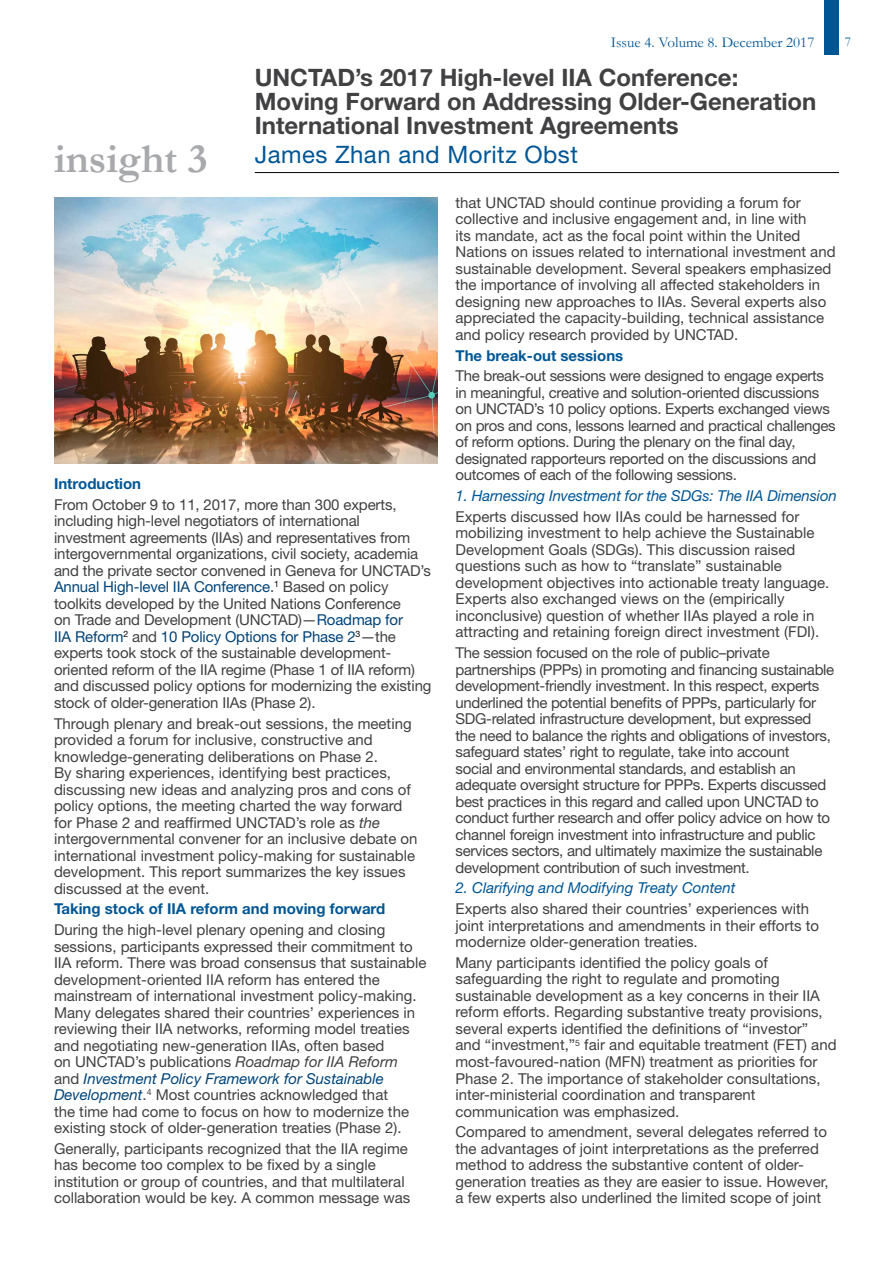
<style>
.page{position:relative;width:893px;height:1263px;background:#fff}
.page>*{position:absolute;margin:0;border:0;box-sizing:border-box;transform-origin:0 0}
.t1{font:700 42px "Garamond";color:#a7a9ac}
.t2{font:700 24px/24px "Helvetica Neue LT Std";color:#414042}
.t3{font:24px "Helvetica Neue LT Std";letter-spacing:.02em;color:#005695}
.t4{font:15px/16.5px "Helvetica Neue LT Std";color:#414042}
.t5{font:15px/16.5px "Helvetica Neue LT Std";letter-spacing:-.02em;color:#414042}
.t6{font:italic 15px "Helvetica Neue LT Std";letter-spacing:-.01em;color:#005695}
.t7{font:700 15px "Helvetica Neue LT Std";color:#005695}
.t8{font:15px "Garamond";color:#005695}
.t9{font:13.5px "Garamond";color:#00609d}
.s1{color:#004378}
.s2{font-style:italic}
.s3{font-style:italic;color:#004378}
</style>
<div class="page">
<hr style="left:255px;top:172px;width:584px;height:1px;background:#000">
<div style="left:825px;top:0;width:14px;height:55px;background:#005695"></div>
<img style="left:54px;top:197px;width:383px;height:267px">
<h1 class="t1" style="left:54px;top:130px;width:155px">insight 3</h1>
<p class="t8" style="left:611px;top:33px;width:205px">Issue 4. Volume 8. December 2017</p>
<p class="t9" style="left:845px;top:33px;width:8px">7</p>
<h2 class="t2" style="left:255px;top:65px;width:563px">UNCTAD’s 2017 High-level IIA Conference:<br>Moving Forward on Addressing Older-Generation<br>International Investment Agreements</h2>
<h2 class="t3" style="left:255px;top:140px;width:325px">James Zhan and Moritz Obst</h2>
<p class="t7" style="left:54px;top:474px;width:89px">Introduction</p>
<p class="t4" style="left:54px;top:496px;width:379px">From October 9 to 11, 2017, more than 300 experts, including high-level negotiators of international investment agreements (IIAs) and representatives from intergovernmental organizations, civil society, academia and the private sector convened in Geneva for UNCTAD’s <span class="s1">Annual High-level IIA Conference</span>.<sup>1</sup> Based on policy toolkits developed by the United Nations Conference<br>on Trade and Development (UNCTAD)—<span class="s1">Roadmap for<br>IIA Reform</span><sup>2</sup> and <span class="s1">10 Policy Options for Phase 2</span><sup>3</sup>—the experts took stock of the sustainable development&shy;oriented reform of the IIA regime (Phase 1 of IIA reform) and discussed policy options for modernizing the existing stock of older-generation IIAs (Phase 2).</p>
<p class="t4" style="left:54px;top:715px;width:365px">Through plenary and break-out sessions, the meeting provided a forum for inclusive, constructive and knowledge-generating deliberations on Phase 2.<br>By sharing experiences, identifying best practices, discussing new ideas and analyzing pros and cons of policy options, the meeting charted the way forward for Phase 2 and reaffirmed UNCTAD’s role as <span class="s2">the </span>intergovernmental convener for an inclusive debate on international investment policy-making for sustainable development. This report summarizes the key issues discussed at the event.</p>
<p class="t7" style="left:54px;top:900px;width:333px">Taking stock of IIA reform and moving forward</p>
<p class="t4" style="left:54px;top:921px;width:374px">During the high-level plenary opening and closing sessions, participants expressed their commitment to IIA reform. There was broad consensus that sustainable development-oriented IIA reform has entered the mainstream of international investment policy-making.<br>Many delegates shared their countries’ experiences in reviewing their IIA networks, reforming model treaties and negotiating new-generation IIAs, often based<br>on UNCTAD’s publications <span class="s2">Roadmap for IIA Reform </span>and <span class="s3">Investment Policy Framework for Sustainable Development</span>.<sup>4</sup> Most countries acknowledged that<br>the time had come to focus on how to modernize the existing stock of older-generation treaties (Phase 2).</p>
<p class="t4" style="left:54px;top:1140px;width:358px">Generally, participants recognized that the IIA regime has become too complex to be fixed by a single institution or group of countries, and that multilateral collaboration would be key. A common message was</p>
<p class="t4" style="left:455px;top:194px;width:382px">that UNCTAD should continue providing a forum for collective and inclusive engagement and, in line with<br>its mandate, act as the focal point within the United Nations on issues related to international investment and sustainable development. Several speakers emphasized the importance of involving all affected stakeholders in designing new approaches to IIAs. Several experts also appreciated the capacity-building, technical assistance and policy research provided by UNCTAD.</p>
<p class="t7" style="left:455px;top:346px;width:169px">The break-out sessions</p>
<p class="t5" style="left:455px;top:368px;width:382px">The break-out sessions were designed to engage experts in meaningful, creative and solution-oriented discussions on UNCTAD’s 10 policy options. Experts exchanged views on pros and cons, lessons learned and practical challenges of reform options. During the plenary on the final day, designated rapporteurs reported on the discussions and outcomes of each of the following sessions.</p>
<p class="t6" style="left:455px;top:487px;width:383px">1. Harnessing Investment for the SDGs: The IIA Dimension</p>
<p class="t4" style="left:455px;top:508px;width:375px">Experts discussed how IIAs could be harnessed for mobilizing investment to help achieve the Sustainable Development Goals (SDGs). This discussion raised questions such as how to “translate” sustainable development objectives into actionable treaty language.<br>Experts also exchanged views on the (empirically inconclusive) question of whether IIAs played a role in attracting and retaining foreign direct investment (FDI).</p>
<p class="t5" style="left:455px;top:644px;width:380px">The session focused on the role of public–private partnerships (PPPs) in promoting and financing sustainable development-friendly investment. In this respect, experts underlined the potential benefits of PPPs, particularly for SDG-related infrastructure development, but expressed the need to balance the rights and obligations of investors, safeguard states’ right to regulate, take into account<br>social and environmental standards, and establish an adequate oversight structure for PPPs. Experts discussed best practices in this regard and called upon UNCTAD to conduct further research and offer policy advice on how to channel foreign investment into infrastructure and public services sectors, and ultimately maximize the sustainable development contribution of such investment.</p>
<p class="t6" style="left:455px;top:879px;width:282px">2. Clarifying and Modifying Treaty Content</p>
<p class="t4" style="left:455px;top:900px;width:365px">Experts also shared their countries’ experiences with joint interpretations and amendments in their efforts to modernize older-generation treaties.</p>
<p class="t4" style="left:455px;top:954px;width:383px">Many participants identified the policy goals of safeguarding the right to regulate and promoting sustainable development as a key concerns in their IIA reform efforts. Regarding substantive treaty provisions, several experts identified the definitions of “investor” and “investment,”<sup>5</sup> fair and equitable treatment (FET) and most-favoured-nation (MFN) treatment as priorities for Phase 2. The importance of stakeholder consultations, inter-ministerial coordination and transparent communication was emphasized.</p>
<p class="t4" style="left:455px;top:1123px;width:375px">Compared to amendment, several delegates referred to the advantages of joint interpretations as the preferred method to address the substantive content of older&shy;generation treaties as they are easier to issue. However, a few experts also underlined the limited scope of joint</p>
</div>
